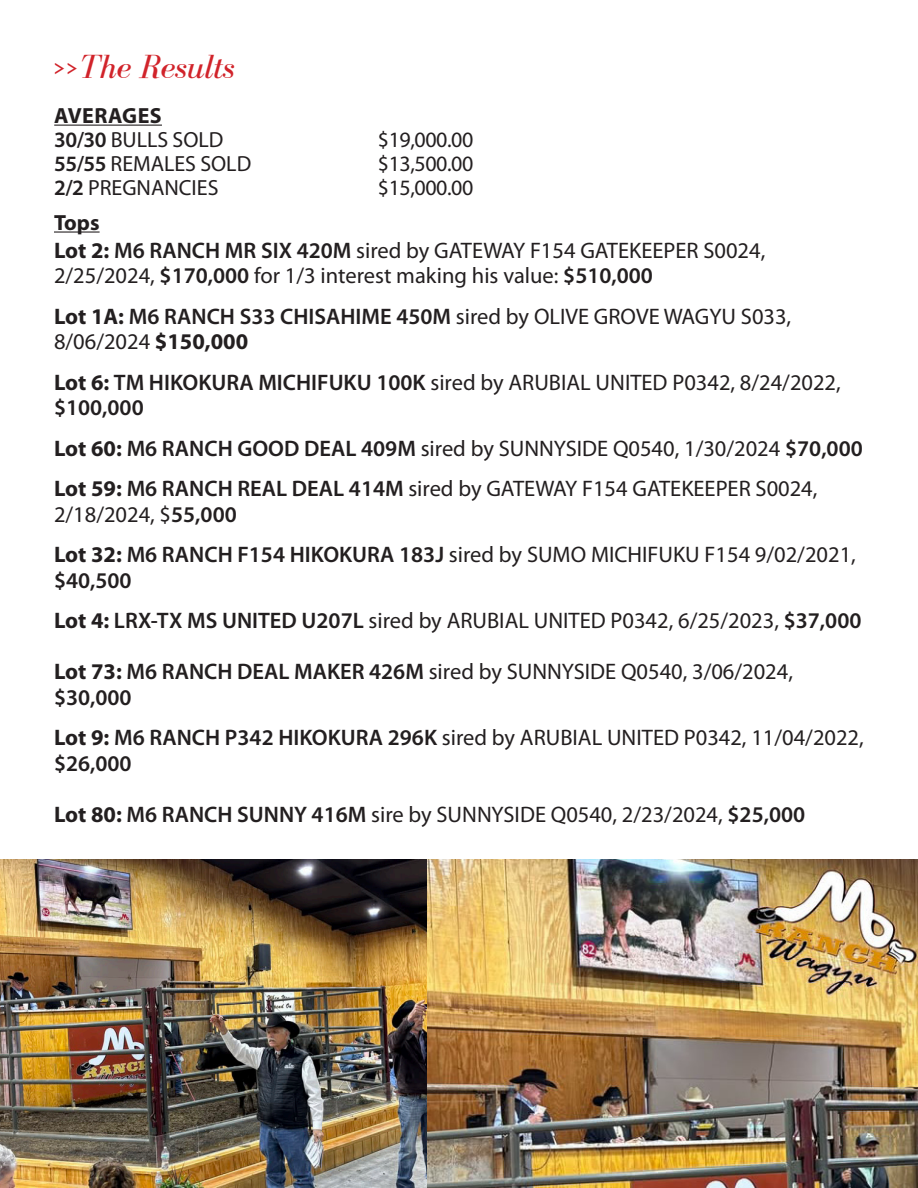
<style>
.page{position:relative;width:918px;height:1188px;background:#fff}
.page>*{position:absolute;margin:0;border:0;box-sizing:border-box;transform-origin:0 0}
.t1{font:italic 34.5px "Bodoni FLF";letter-spacing:-.01em;color:#d1232a}
.t2{font:22.5px/25.5px "Myriad Pro";color:#231f20}
.t3{font:21.9px "Myriad Pro";color:#231f20}
.t4{font:700 21.9px "Myriad Pro";letter-spacing:.01em;color:#231f20}
.s1{font-style:normal}
.s2{font-weight:600}
.s3{font-weight:700}
</style>
<div class="page">
<hr style="left:54px;top:231px;width:46px;height:2px;background:#231f20">
<hr style="left:54px;top:125px;width:108px;height:1px;background:#231f20">
<img style="left:0;top:860px;width:918px;height:328px">
<p class="t1" style="left:53px;top:48px;width:184px"><span class="s1">&gt;&gt;</span> The Results</p>
<p class="t4" style="left:54px;top:101px;width:109px">AVERAGES</p>
<p class="t3" style="left:54px;top:126px;width:171px"><span class="s2">30/30</span> BULLS SOLD</p>
<p class="t3" style="left:378px;top:126px;width:97px">$19,000.00</p>
<p class="t3" style="left:54px;top:150px;width:199px"><span class="s2">55/55</span> REMALES SOLD</p>
<p class="t3" style="left:378px;top:150px;width:97px">$13,500.00</p>
<p class="t3" style="left:54px;top:174px;width:166px"><span class="s2">2/2</span> PREGNANCIES</p>
<p class="t3" style="left:378px;top:174px;width:97px">$15,000.00</p>
<p class="t4" style="left:54px;top:208px;width:47px">Tops</p>
<p class="t2" style="left:54px;top:237px;width:713px"><span class="s3">Lot 2:</span> <span class="s2">M6 RANCH MR SIX 420M</span> sired by GATEWAY F154 GATEKEEPER S0024,<br>2/25/2024, <span class="s2">$170,000</span> for 1/3 interest making his value: <span class="s2">$510,000</span></p>
<p class="t2" style="left:54px;top:303px;width:739px"><span class="s3">Lot 1A:</span> <span class="s2">M6 RANCH S33 CHISAHIME 450M</span> sired by OLIVE GROVE WAGYU S033,<br>8/06/2024 <span class="s3">$150,000</span></p>
<p class="t2" style="left:54px;top:369px;width:788px"><span class="s3">Lot 6:</span> <span class="s2">TM HIKOKURA MICHIFUKU 100K</span> sired by ARUBIAL UNITED P0342, 8/24/2022, <span class="s2">$100,000</span></p>
<p class="t2" style="left:54px;top:435px;width:810px"><span class="s3">Lot 60:</span> <span class="s2">M6 RANCH GOOD DEAL 409M</span> sired by SUNNYSIDE Q0540, 1/30/2024 <span class="s2">$70,000</span></p>
<p class="t2" style="left:54px;top:476px;width:765px"><span class="s3">Lot 59:</span> <span class="s2">M6 RANCH REAL DEAL 414M</span> sired by GATEWAY F154 GATEKEEPER S0024,<br>2/18/2024, $<span class="s2">55,000</span></p>
<p class="t2" style="left:54px;top:542px;width:803px"><span class="s3">Lot 32:</span> <span class="s2">M6 RANCH F154 HIKOKURA 183J</span> sired by SUMO MICHIFUKU F154 9/02/2021, <span class="s2">$40,500</span></p>
<p class="t2" style="left:54px;top:608px;width:809px"><span class="s3">Lot 4:</span> <span class="s2">LRX-TX MS UNITED U207L</span> sired by ARUBIAL UNITED P0342, 6/25/2023, <span class="s2">$37,000</span></p>
<p class="t2" style="left:54px;top:659px;width:741px"><span class="s3">Lot 73:</span> <span class="s2">M6 RANCH DEAL MAKER 426M</span> sired by SUNNYSIDE Q0540, 3/06/2024, <span class="s2">$30,000</span></p>
<p class="t2" style="left:54px;top:725px;width:811px"><span class="s3">Lot 9:</span> <span class="s2">M6 RANCH P342 HIKOKURA 296K</span> sired by ARUBIAL UNITED P0342, 11/04/2022, <span class="s2">$26,000</span></p>
<p class="t2" style="left:54px;top:801px;width:753px"><span class="s3">Lot 80:</span> <span class="s2">M6 RANCH SUNNY 416M</span> sire by SUNNYSIDE Q0540, 2/23/2024, <span class="s2">$25,000</span></p>
</div>
